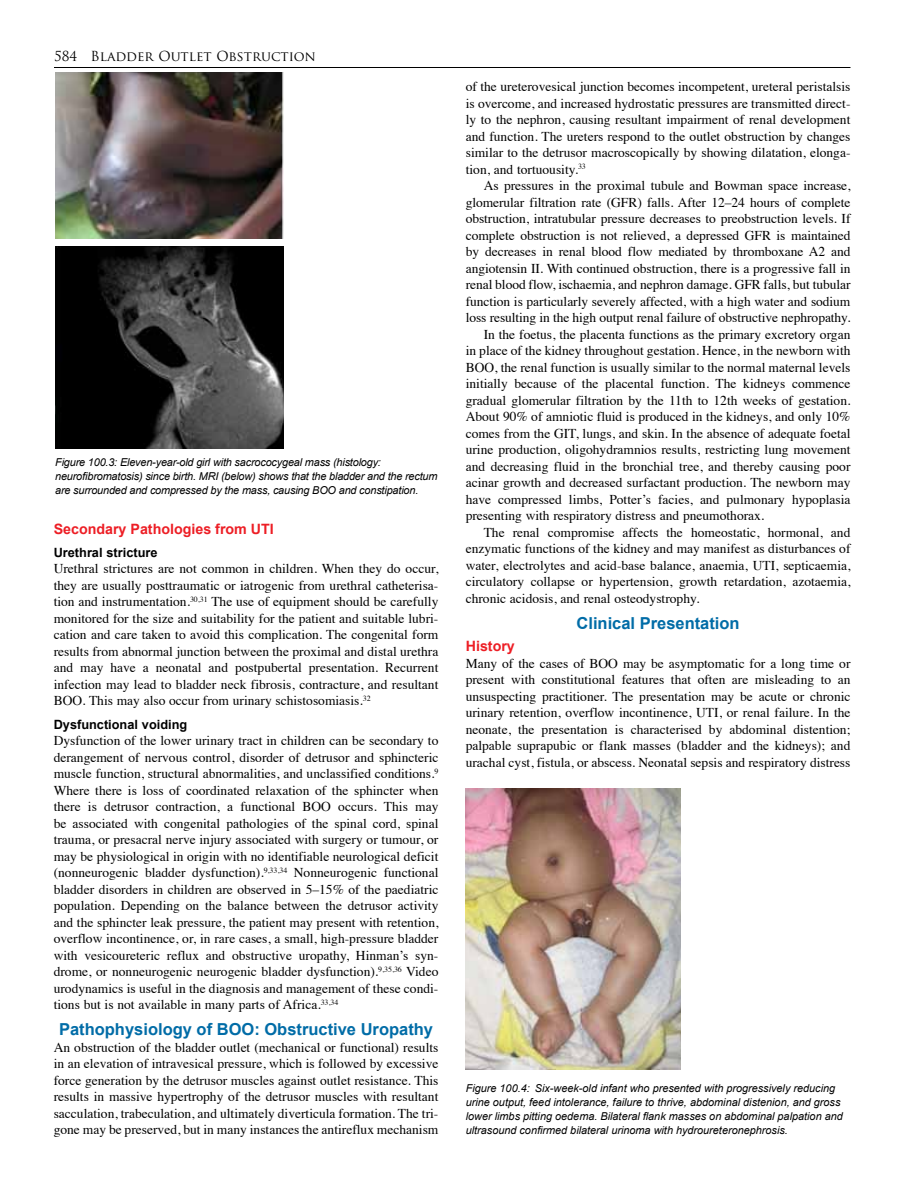
<style>
.page{position:relative;width:918px;height:1188px;background:#fff}
.page>*{position:absolute;margin:0;border:0;box-sizing:border-box;transform-origin:0 0}
.t1{font:700 16.5px "Arial";color:#006ca7}
.t2{font:700 14.25px "Arial";color:#ed1e25}
.t3{font:13.5px/16.5px "Times";color:#000;text-align:justify}
.t4{font:13.5px "Trajan Pro";color:#000}
.t5{font:700 12.75px "Arial";color:#000}
.t6{font:italic 10.8px/14.2px "Arial";color:#000}
</style>
<div class="page">
<hr style="left:54px;top:67px;width:796px;height:1px;background:#000">
<img style="left:55px;top:72px;width:229px;height:167px">
<img style="left:55px;top:246px;width:229px;height:203px">
<img style="left:466px;top:788px;width:215px;height:281px">
<p class="t4" style="left:54px;top:48px;width:263px">584 Bladder Outlet Obstruction</p>
<p class="t6" style="left:55px;top:455px;width:384px">Figure 100.3: Eleven-year-old girl with sacrococygeal mass (histology: neurofibromatosis) since birth. MRI (below) shows that the bladder and the rectum are surrounded and compressed by the mass, causing BOO and constipation.</p>
<p class="t2" style="left:54px;top:519px;width:222px">Secondary Pathologies from UTI</p>
<p class="t5" style="left:54px;top:544px;width:105px">Urethral stricture</p>
<p class="t3" style="left:54px;top:559px;width:386px">Urethral strictures are not common in children. When they do occur, they are usually posttraumatic or iatrogenic from urethral catheterisa&shy;tion and instrumentation.<sup>30,31</sup> The use of equipment should be carefully monitored for the size and suitability for the patient and suitable lubri&shy;cation and care taken to avoid this complication. The congenital form results from abnormal junction between the proximal and distal urethra and may have a neonatal and postpubertal presentation. Recurrent infection may lead to bladder neck fibrosis, contracture, and resultant BOO. This may also occur from urinary schistosomiasis.<sup>32</sup></p>
<p class="t5" style="left:54px;top:716px;width:135px">Dysfunctional voiding</p>
<p class="t3" style="left:54px;top:731px;width:386px">Dysfunction of the lower urinary tract in children can be secondary to derangement of nervous control, disorder of detrusor and sphincteric muscle function, structural abnormalities, and unclassified conditions.<sup>9<br></sup>Where there is loss of coordinated relaxation of the sphincter when there is detrusor contraction, a functional BOO occurs. This may be associated with congenital pathologies of the spinal cord, spinal trauma, or presacral nerve injury associated with surgery or tumour, or may be physiological in origin with no identifiable neurological deficit (nonneurogenic bladder dysfunction).<sup>9,33,34</sup> Nonneurogenic functional bladder disorders in children are observed in 5–15% of the paediatric population. Depending on the balance between the detrusor activity and the sphincter leak pressure, the patient may present with retention, overflow incontinence, or, in rare cases, a small, high-pressure bladder with vesicoureteric reflux and obstructive uropathy, Hinman’s syn&shy;drome, or nonneurogenic neurogenic bladder dysfunction).<sup>9,35,36</sup> Video urodynamics is useful in the diagnosis and management of these condi&shy;tions but is not available in many parts of Africa.<sup>33,34</sup></p>
<p class="t1" style="left:59px;top:1019px;width:376px">Pathophysiology of BOO: Obstructive Uropathy</p>
<p class="t3" style="left:54px;top:1038px;width:386px">An obstruction of the bladder outlet (mechanical or functional) results in an elevation of intravesical pressure, which is followed by excessive force generation by the detrusor muscles against outlet resistance. This results in massive hypertrophy of the detrusor muscles with resultant sacculation, trabeculation, and ultimately diverticula formation. The tri&shy;gone may be preserved, but in many instances the antireflux mechanism</p>
<p class="t3" style="left:466px;top:77px;width:386px">of the ureterovesical junction becomes incompetent, ureteral peristalsis is overcome, and increased hydrostatic pressures are transmitted direct&shy;ly to the nephron, causing resultant impairment of renal development and function. The ureters respond to the outlet obstruction by changes similar to the detrusor macroscopically by showing dilatation, elonga&shy;tion, and tortuousity.<sup>33</sup></p>
<p class="t3" style="left:484px;top:176px;width:368px">As pressures in the proximal tubule and Bowman space increase,</p>
<p class="t3" style="left:466px;top:193px;width:386px">glomerular filtration rate (GFR) falls. After 12–24 hours of complete</p>
<p class="t3" style="left:466px;top:209px;width:386px">obstruction, intratubular pressure decreases to preobstruction levels. If</p>
<p class="t3" style="left:466px;top:226px;width:386px">complete obstruction is not relieved, a depressed GFR is maintained</p>
<p class="t3" style="left:466px;top:242px;width:386px">by decreases in renal blood flow mediated by thromboxane A2 and</p>
<p class="t3" style="left:466px;top:259px;width:386px">angiotensin II. With continued obstruction, there is a progressive fall in</p>
<p class="t3" style="left:466px;top:275px;width:386px">renal blood flow, ischaemia, and nephron damage. GFR falls, but tubular</p>
<p class="t3" style="left:466px;top:292px;width:386px">function is particularly severely affected, with a high water and sodium</p>
<p class="t3" style="left:466px;top:308px;width:386px">loss resulting in the high output renal failure of obstructive nephropathy.</p>
<p class="t3" style="left:484px;top:325px;width:368px">In the foetus, the placenta functions as the primary excretory organ</p>
<p class="t3" style="left:466px;top:341px;width:386px">in place of the kidney throughout gestation. Hence, in the newborn with</p>
<p class="t3" style="left:466px;top:358px;width:386px">BOO, the renal function is usually similar to the normal maternal levels</p>
<p class="t3" style="left:466px;top:374px;width:386px">initially because of the placental function. The kidneys commence</p>
<p class="t3" style="left:466px;top:391px;width:386px">gradual glomerular filtration by the 11th to 12th weeks of gestation.</p>
<p class="t3" style="left:466px;top:407px;width:386px">About 90% of amniotic fluid is produced in the kidneys, and only 10%</p>
<p class="t3" style="left:466px;top:424px;width:386px">comes from the GIT, lungs, and skin. In the absence of adequate foetal</p>
<p class="t3" style="left:466px;top:440px;width:386px">urine production, oligohydramnios results, restricting lung movement</p>
<p class="t3" style="left:466px;top:457px;width:386px">and decreasing fluid in the bronchial tree, and thereby causing poor</p>
<p class="t3" style="left:466px;top:473px;width:386px">acinar growth and decreased surfactant production. The newborn may</p>
<p class="t3" style="left:466px;top:490px;width:386px">have compressed limbs, Potter’s facies, and pulmonary hypoplasia</p>
<p class="t3" style="left:466px;top:506px;width:300px">presenting with respiratory distress and pneumothorax.</p>
<p class="t3" style="left:484px;top:523px;width:368px">The renal compromise affects the homeostatic, hormonal, and</p>
<p class="t3" style="left:466px;top:539px;width:386px">enzymatic functions of the kidney and may manifest as disturbances of</p>
<p class="t3" style="left:466px;top:556px;width:386px">water, electrolytes and acid-base balance, anaemia, UTI, septicaemia,</p>
<p class="t3" style="left:466px;top:572px;width:386px">circulatory collapse or hypertension, growth retardation, azotaemia,</p>
<p class="t3" style="left:466px;top:589px;width:235px">chronic acidosis, and renal osteodystrophy.</p>
<p class="t1" style="left:577px;top:612px;width:165px">Clinical Presentation</p>
<p class="t2" style="left:466px;top:637px;width:51px">History</p>
<p class="t3" style="left:466px;top:654px;width:386px">Many of the cases of BOO may be asymptomatic for a long time or present with constitutional features that often are misleading to an unsuspecting practitioner. The presentation may be acute or chronic urinary retention, overflow incontinence, UTI, or renal failure. In the neonate, the presentation is characterised by abdominal distention; palpable suprapubic or flank masses (bladder and the kidneys); and urachal cyst, fistula, or abscess. Neonatal sepsis and respiratory distress</p>
<p class="t6" style="left:466px;top:1081px;width:379px">Figure 100.4: Six-week-old infant who presented with progressively reducing urine output, feed intolerance, failure to thrive, abdominal distenion, and gross lower limbs pitting oedema. Bilateral flank masses on abdominal palpation and ultrasound confirmed bilateral urinoma with hydroureteronephrosis.</p>
</div>
